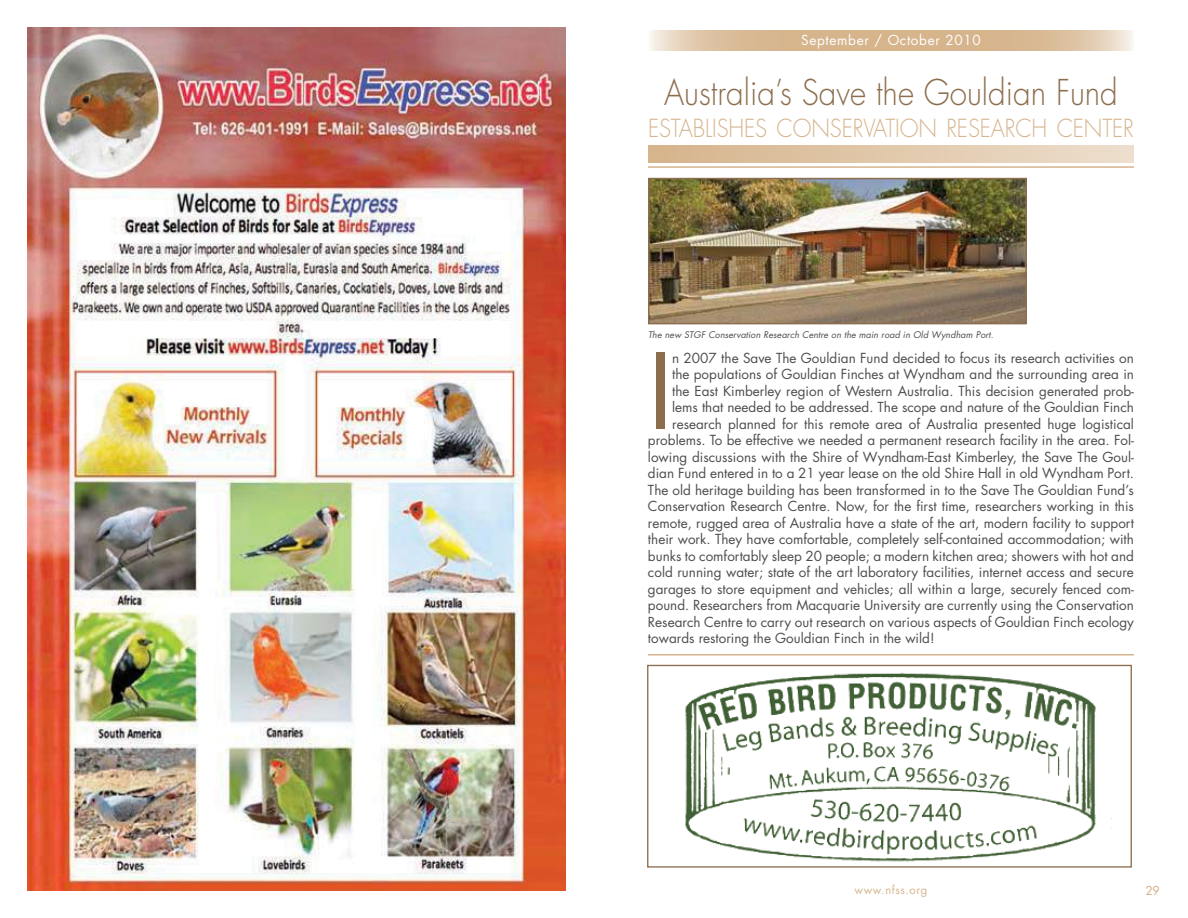
<style>
.page{position:relative;width:1188px;height:918px;background:#fff}
.page>*{position:absolute;margin:0;border:0;box-sizing:border-box;transform-origin:0 0}
.t1{font:101.1px "Futura";color:#8c6e4e}
.t2{font:300 34.65px "Futura";color:#8c6e4e;scale:.91 1}
.t3{font:300 24.3px "Futura";letter-spacing:-.005em;color:#d6b48d;scale:.91 1}
.t4{font:13.5px "Futura";color:#4d4d4f}
.t5{font:13.5px "Futura";letter-spacing:.05em;color:#fff}
.t6{font:12px "Futura";color:#d6b48d}
.t7{font:11.25px "Futura";letter-spacing:.05em;color:#d6b48d}
.t8{font:italic 9px "Futura";letter-spacing:.01em;color:#4d4d4f}
</style>
<div class="page">
<svg style="left:650px;top:31px;width:483px;height:19px;background:#dbbe9c"></svg>
<img style="left:27px;top:27px;width:539px;height:864px">
<img style="left:685px;top:672px;width:427px;height:190px">
<div style="left:647px;top:665px;width:485px;height:203px;border:1px solid #8c6e4e"></div>
<hr style="left:648px;top:166px;width:486px;height:2px;background:#d6b48d">
<div style="left:648px;top:146px;width:486px;height:16px;background:linear-gradient(to right,#d5b48b,#eddecc)"></div>
<img style="left:651px;top:181px;width:373px;height:140px">
<div style="left:648px;top:178px;width:379px;height:146px;border:2px solid #8c6e4e"></div>
<hr style="left:648px;top:654px;width:486px;height:2px;background:#d6b48d">
<p class="t5" style="left:801px;top:31px;width:181px">September / October 2010</p>
<h2 class="t2" style="left:664px;top:70px;width:500px">Australia’s Save the Gouldian Fund</h2>
<h3 class="t3" style="left:648px;top:112px;width:535px">ESTABLISHES CONSERVATION RESEARCH CENTER</h3>
<p class="t8" style="left:648px;top:328px;width:347px">The new STGF Conservation Research Centre on the main road in Old Wyndham Port.</p>
<h1 class="t1" style="left:648px;top:322px;width:26px">I</h1>
<p class="t4" style="left:672px;top:349px;width:463px">n 2007 the Save The Gouldian Fund decided to focus its research activities on</p>
<p class="t4" style="left:672px;top:365px;width:463px">the populations of Gouldian Finches at Wyndham and the surrounding area in</p>
<p class="t4" style="left:672px;top:382px;width:463px">the East Kimberley region of Western Australia. This decision generated prob-</p>
<p class="t4" style="left:672px;top:398px;width:463px">lems that needed to be addressed. The scope and nature of the Gouldian Finch</p>
<p class="t4" style="left:672px;top:415px;width:463px">research planned for this remote area of Australia presented huge logistical</p>
<p class="t4" style="left:648px;top:431px;width:487px">problems. To be effective we needed a permanent research facility in the area. Fol-</p>
<p class="t4" style="left:648px;top:448px;width:488px">lowing discussions with the Shire of Wyndham-East Kimberley, the Save The Goul-</p>
<p class="t4" style="left:648px;top:464px;width:488px">dian Fund entered in to a 21 year lease on the old Shire Hall in old Wyndham Port.</p>
<p class="t4" style="left:648px;top:481px;width:488px">The old heritage building has been transformed in to the Save The Gouldian Fund’s</p>
<p class="t4" style="left:648px;top:497px;width:487px">Conservation Research Centre. Now, for the first time, researchers working in this</p>
<p class="t4" style="left:648px;top:514px;width:487px">remote, rugged area of Australia have a state of the art, modern facility to support</p>
<p class="t4" style="left:648px;top:530px;width:487px">their work. They have comfortable, completely self-contained accommodation; with</p>
<p class="t4" style="left:648px;top:547px;width:487px">bunks to comfortably sleep 20 people; a modern kitchen area; showers with hot and</p>
<p class="t4" style="left:648px;top:563px;width:487px">cold running water; state of the art laboratory facilities, internet access and secure</p>
<p class="t4" style="left:648px;top:580px;width:487px">garages to store equipment and vehicles; all within a large, securely fenced com-</p>
<p class="t4" style="left:648px;top:596px;width:488px">pound. Researchers from Macquarie University are currently using the Conservation</p>
<p class="t4" style="left:648px;top:613px;width:487px">Research Centre to carry out research on various aspects of Gouldian Finch ecology</p>
<p class="t4" style="left:648px;top:629px;width:288px">towards restoring the Gouldian Finch in the wild!</p>
<p class="t7" style="left:855px;top:883px;width:74px">www.nfss.org</p>
<p class="t6" style="left:1146px;top:882px;width:15px">29</p>
</div>
